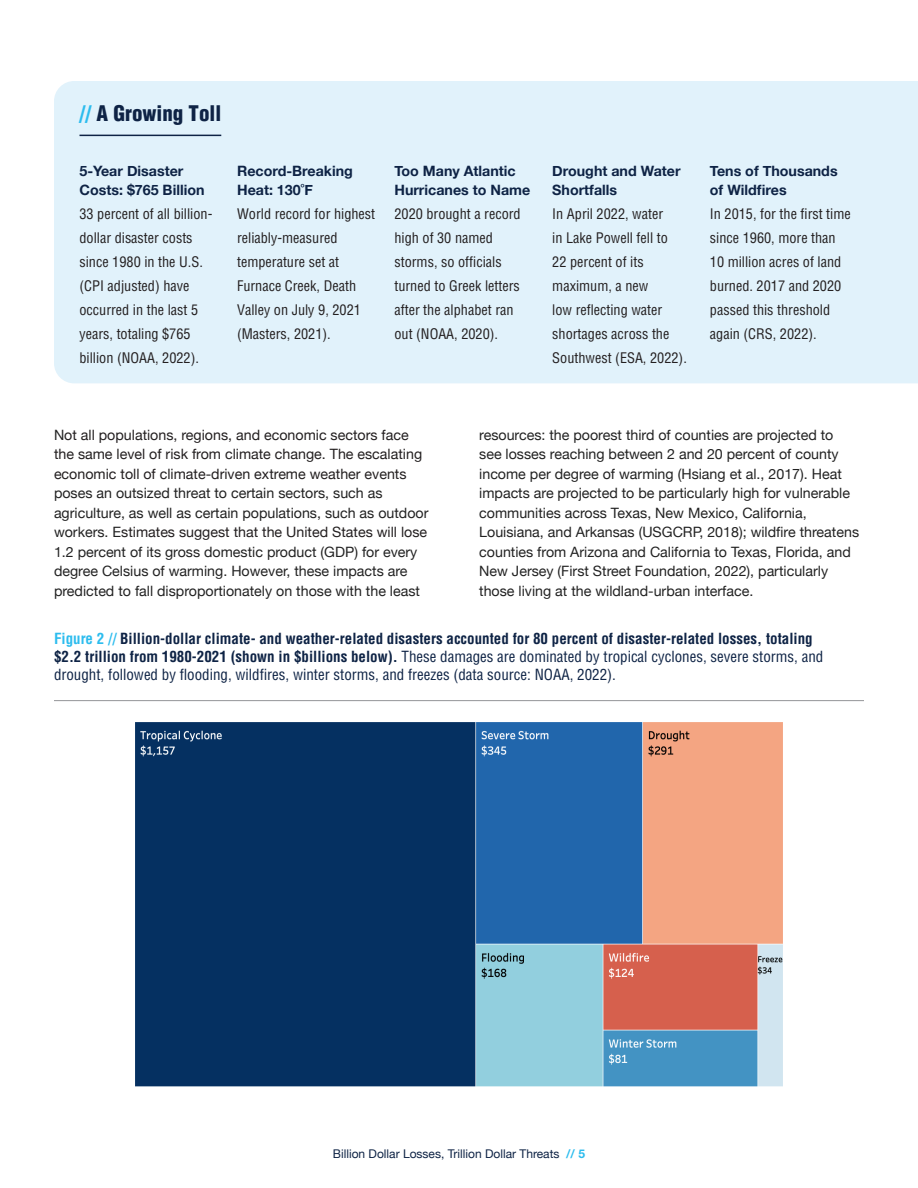
<style>
.page{position:relative;width:918px;height:1188px;background:#fff}
.page>*{position:absolute;margin:0;border:0;box-sizing:border-box;transform-origin:0 0}
.Sidebar_head{font:900 condensed 21px "Helvetica";color:#0e2345}
.t1{font:700 condensed 15px/18px "Helvetica";color:#0e2345}
.Text{font:14.25px/19.5px "Helvetica Neue";color:#222}
.Sidebar_text{font:condensed 14.25px/24px "Helvetica";color:#231f20}
.Sidebar_text-2{font:700 14.25px/19.5px "Helvetica Neue";color:#0e2345}
.t2{font:12px "Helvetica Neue";color:#0e2345}
.s1{color:#2cbcee}
.s2{color:#231f20}
.s3{font-weight:400}
.s4{font-family:"Helvetica Neue LT Std";font-weight:700;color:#2cbcee}
</style>
<div class="page">
<hr style="left:54px;top:700px;width:810px;height:1px;background:#939598">
<img style="left:135px;top:722px;width:648px;height:365px">
<div style="left:54px;top:81px;width:864px;height:302px;background:#e1f2fb"></div>
<hr style="left:80px;top:135px;width:141px;height:1px;background:#0e2345">
<p class="Sidebar_head" style="left:80px;top:100px;width:143px"><span class="s1">//</span> A Growing Toll</p>
<p class="Sidebar_text-2" style="left:80px;top:161px;width:127px">5-Year Disaster<br>Costs: $765 Billion</p>
<p class="Sidebar_text" style="left:80px;top:202px;width:134px">33 percent of all billion&shy;dollar disaster costs since 1980 in the U.S. (CPI adjusted) have occurred in the last 5 years, totaling $765 billion (NOAA, 2022).</p>
<p class="Sidebar_text-2" style="left:237px;top:161px;width:117px">Record-Breaking<br>Heat: 130˚F</p>
<p class="Sidebar_text" style="left:237px;top:202px;width:140px">World record for highest reliably-measured temperature set at<br>Furnace Creek, Death<br>Valley on July 9, 2021 (Masters, 2021).</p>
<p class="Sidebar_text-2" style="left:394px;top:161px;width:137px">Too Many Atlantic<br>Hurricanes to Name</p>
<p class="Sidebar_text" style="left:394px;top:202px;width:128px">2020 brought a record high of 30 named storms, so officials turned to Greek letters after the alphabet ran out (NOAA, 2020).</p>
<p class="Sidebar_text-2" style="left:552px;top:161px;width:130px">Drought and Water<br>Shortfalls</p>
<p class="Sidebar_text" style="left:552px;top:202px;width:136px">In April 2022, water<br>in Lake Powell fell to<br>22 percent of its maximum, a new<br>low reflecting water shortages across the<br>Southwest (ESA, 2022).</p>
<p class="Sidebar_text-2" style="left:710px;top:161px;width:129px">Tens of Thousands of Wildfires</p>
<p class="Sidebar_text" style="left:710px;top:202px;width:142px">In 2015, for the first time since 1960, more than<br>10 million acres of land burned. 2017 and 2020 passed this threshold again (CRS, 2022).</p>
<p class="Text" style="left:54px;top:426px;width:376px">N<span class="s2">ot all populations, regions, and economic sectors face the same level of risk from climate change. The escalating economic toll of climate-driven extreme weather events </span>poses an outsized threat to certain sectors, such as agriculture, as well as certain populations, such as outdoor workers. E<span class="s2">stimates suggest that the United States will lose </span>1.2 percent of its gross domestic product (GDP) for every degree Celsius of warming. However, these impacts are predicted to fall disproportionately on those with the least</p>
<p class="Text" style="left:479px;top:426px;width:381px">resources: the poorest third of counties are projected to see losses reaching between 2 and 20 percent of county income per degree of warming (Hsiang et al., 2017). Heat impacts are projected to be particularly high for vulnerable communities across Texas, New Mexico, California, Louisiana, and Arkansas (USGCRP, 2018); wildfire threatens counties from Arizona and California to Texas, Florida, and New Jersey (First Street Foundation, 2022), particularly those living at the wildland-urban interface.</p>
<p class="t1" style="left:54px;top:629px;width:771px"><span class="s1">Figure 2 //</span> Billion-dollar climate- and weather-related disasters accounted for 80 percent of disaster-related losses, totaling $2.2 trillion from 1980-2021 (shown in $billions below). <span class="s3">These damages are dominated by tropical cyclones, severe storms, and drought, followed by flooding, wildfires, winter storms, and freezes (data source: NOAA, 2022).</span></p>
<p class="t2" style="left:333px;top:1145px;width:254px">Billion Dollar Losses, Trillion Dollar Threats <span class="s4">// 5</span></p>
</div>
